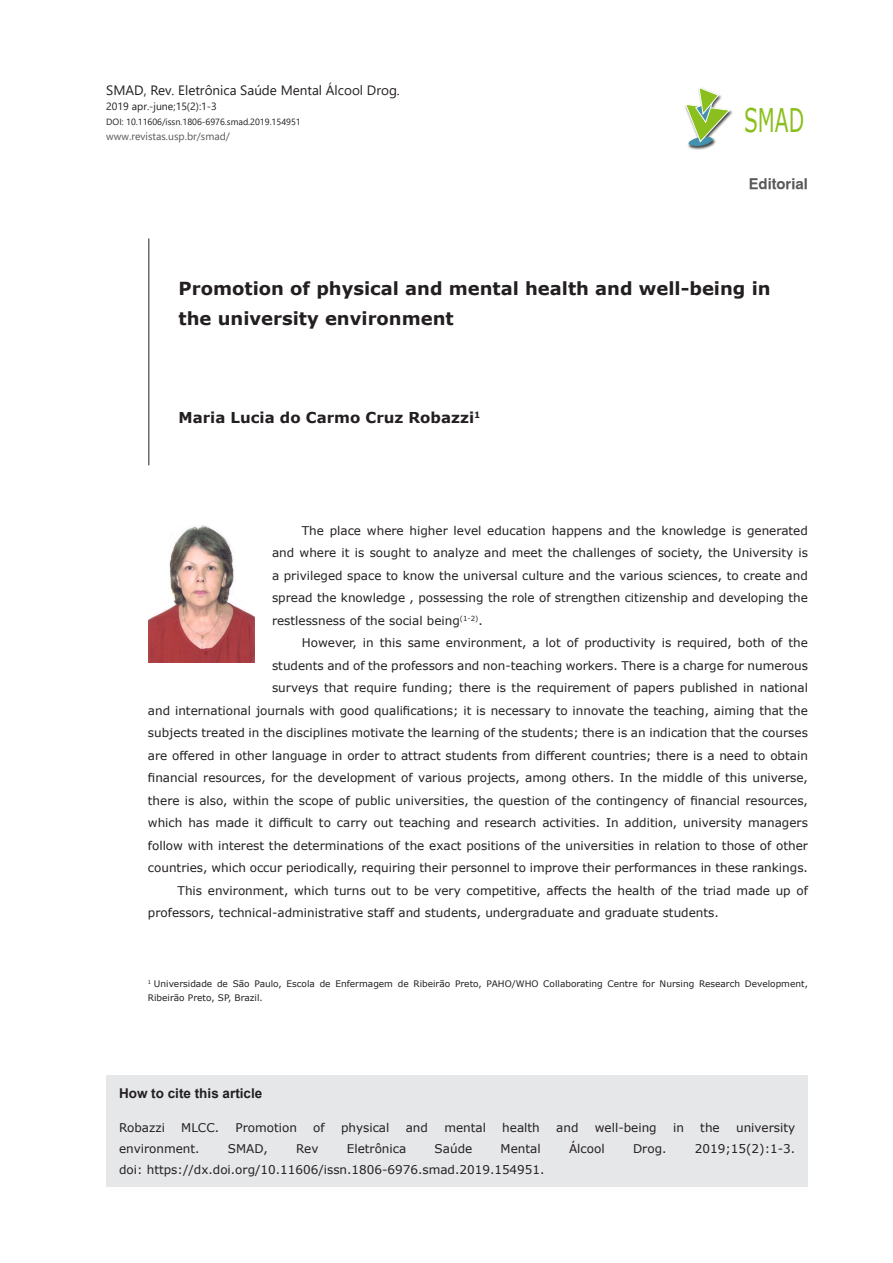
<style>
.page{position:relative;width:893px;height:1263px;background:#fff}
.page>*{position:absolute;margin:0;border:0;box-sizing:border-box;transform-origin:0 0}
.t1{font:32.55px "Verdana";color:#8bbf1d;scale:.62 1}
.Título{font:700 18px/30px "Verdana";color:#231f20}
.Autor{font:700 15px "Verdana";color:#231f20}
.t2{font:700 15px "Geneva";color:#57585a}
.Cab-Nomedarevista{font:13.5px "Segoe UI";color:#231f20}
.SUB2{font:700 13.5px "Arial";color:#231f20}
.TEXTO{font:12px/22.5px "Verdana";color:#231f20;text-align:justify}
.Tópico{font:12px "Verdana";color:#231f20}
.site{font:10.5px "Segoe UI";color:#57585a}
.ano_n_eid{font:10.5px "Segoe UI";color:#231f20}
.Rodapé_de_tabela__fi{font:9px/13.5px "Verdana";color:#231f20}
.DOI{font:9px "Segoe UI";color:#231f20}
</style>
<div class="page">
<img style="left:688px;top:110px;width:45px;height:40px">
<svg style="left:685px;top:88px;width:46px;height:59px"></svg>
<div style="left:106px;top:1075px;width:702px;height:111px;background:#e6e7e9"></div>
<img style="left:148px;top:526px;width:106px;height:136px">
<hr style="left:148px;top:238px;width:1px;height:227px;background:#231f20">
<p class="Cab-Nomedarevista" style="left:106px;top:77px;width:295px">SMAD, Rev. Eletrônica Saúde Mental Álcool Drog.</p>
<p class="ano_n_eid" style="left:106px;top:96px;width:112px">2019 apr.-june;15(2):1-3</p>
<p class="DOI" style="left:106px;top:113px;width:196px">DOI: 10.11606/issn.1806-6976.smad.2019.154951</p>
<p class="site" style="left:106px;top:126px;width:125px">www.revistas.usp.br/smad/</p>
<h1 class="t1" style="left:744px;top:97px;width:99px">SMAD</h1>
<p class="t2" style="left:749px;top:175px;width:61px">Editorial</p>
<p class="Título" style="left:179px;top:273px;width:593px">Promotion of physical and mental health and well-being in the university environment</p>
<p class="Autor" style="left:179px;top:407px;width:303px">Maria Lucia do Carmo Cruz Robazzi<sup>1</sup></p>
<p class="TEXTO" style="left:272px;top:519px;width:537px;text-indent:30px">The place where higher level education happens and the knowledge is generated and where it is sought to analyze and meet the challenges of society, the University is a privileged space to know the universal culture and the various sciences, to create and spread the knowledge , possessing the role of strengthen citizenship and developing the restlessness of the social being<sup>(1-2)</sup>.</p>
<p class="TEXTO" style="left:148px;top:632px;width:662px;text-align:right">However, in this same environment, a lot of productivity is required, both of the<br>students and of the professors and non-teaching workers. There is a charge for numerous<br>surveys that require funding; there is the requirement of papers published in national<br>and international journals with good qualifications; it is necessary to innovate the teaching, aiming that the subjects treated in the disciplines motivate the learning of the students; there is an indication that the courses are offered in other language in order to attract students from different countries; there is a need to obtain financial resources, for the development of various projects, among others. In the middle of this universe, there is also, within the scope of public universities, the question of the contingency of financial resources, which has made it difficult to carry out teaching and research activities. In addition, university managers follow with interest the determinations of the exact positions of the universities in relation to those of other countries, which occur periodically, requiring their personnel to improve their performances in these rankings.</p>
<p class="TEXTO" style="left:148px;top:879px;width:661px;text-indent:30px">This environment, which turns out to be very competitive, affects the health of the triad made up of professors, technical-administrative staff and students, undergraduate and graduate students.</p>
<p class="Rodapé_de_tabela__fi" style="left:148px;top:977px;width:662px"><sup>1</sup> Universidade de São Paulo, Escola de Enfermagem de Ribeirão Preto, PAHO/WHO Collaborating Centre for Nursing Research Development,<br>Ribeirão Preto, SP, Brazil.</p>
<p class="SUB2" style="left:119px;top:1084px;width:145px">How to cite this article</p>
<p class="Tópico" style="left:119px;top:1119px;width:47px">Robazzi</p>
<p class="Tópico" style="left:181px;top:1119px;width:39px">MLCC.</p>
<p class="Tópico" style="left:235px;top:1119px;width:63px">Promotion</p>
<p class="Tópico" style="left:313px;top:1119px;width:13px">of</p>
<p class="Tópico" style="left:341px;top:1119px;width:50px">physical</p>
<p class="Tópico" style="left:406px;top:1119px;width:24px">and</p>
<p class="Tópico" style="left:444px;top:1119px;width:43px">mental</p>
<p class="Tópico" style="left:502px;top:1119px;width:39px">health</p>
<p class="Tópico" style="left:556px;top:1119px;width:24px">and</p>
<p class="Tópico" style="left:595px;top:1119px;width:63px">well-being</p>
<p class="Tópico" style="left:673px;top:1119px;width:12px">in</p>
<p class="Tópico" style="left:700px;top:1119px;width:21px">the</p>
<p class="Tópico" style="left:736px;top:1119px;width:61px">university</p>
<p class="Tópico" style="left:119px;top:1140px;width:82px">environment.</p>
<p class="Tópico" style="left:228px;top:1140px;width:41px">SMAD,</p>
<p class="Tópico" style="left:296px;top:1140px;width:24px">Rev</p>
<p class="Tópico" style="left:347px;top:1140px;width:61px">Eletrônica</p>
<p class="Tópico" style="left:435px;top:1140px;width:39px">Saúde</p>
<p class="Tópico" style="left:501px;top:1140px;width:42px">Mental</p>
<p class="Tópico" style="left:569px;top:1140px;width:37px">Álcool</p>
<p class="Tópico" style="left:633px;top:1140px;width:35px">Drog.</p>
<p class="Tópico" style="left:695px;top:1140px;width:102px">2019;15(2):1-3.</p>
<p class="Tópico" style="left:119px;top:1161px;width:427px">doi: https://dx.doi.org/10.11606/issn.1806-6976.smad.2019.154951.</p>
</div>
